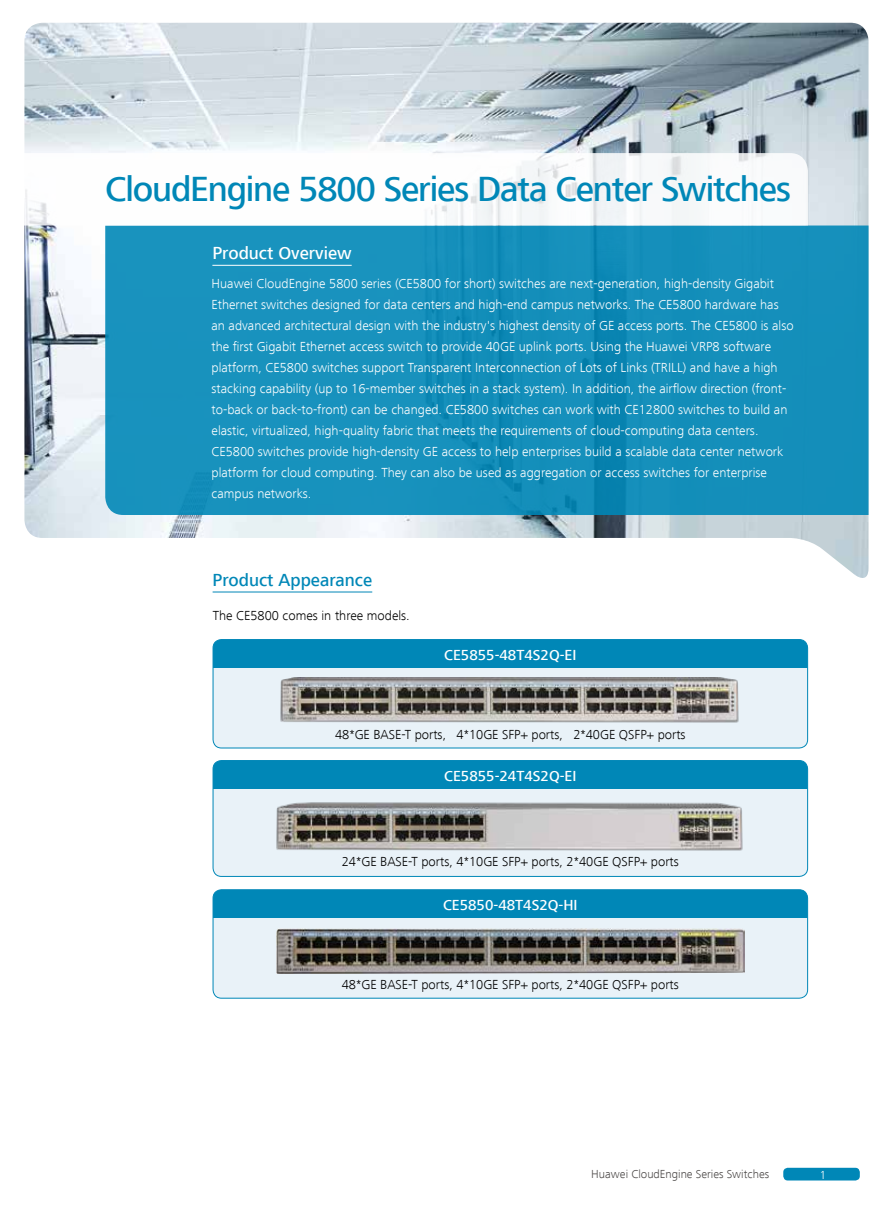
<style>
.page{position:relative;width:893px;height:1212px;background:#fff}
.page>*{position:absolute;margin:0;border:0;box-sizing:border-box;transform-origin:0 0}
.t1{font:500 36px "Frutiger Next LT";letter-spacing:-.03em;color:#0087b7}
.t2{font:500 18px "Frutiger Next LT";color:#0087b7}
.t3{font:500 18px "Frutiger Next LT";color:#fff}
.t4{font:500 15px "Frutiger Next LT";color:#fff}
.t5{font:300 13.5px/21px "Frutiger Next LT";color:#fff}
.t6{font:300 13.5px "Frutiger Next LT";color:#000}
.t7{font:300 12px "Frutiger Next LT";color:#4c4948}
.t8{font:300 12px "Frutiger Next LT";color:#fff}
</style>
<div class="page">
<img style="left:24px;top:23px;width:844px;height:555px">
<div style="left:105px;top:225px;width:763px;height:290px;background:#1690bc"></div>
<svg style="left:24px;top:153px;width:784px;height:72px"></svg>
<hr style="left:212px;top:265px;width:140px;height:1px;background:#fff">
<hr style="left:213px;top:592px;width:159px;height:1px;background:#0087b7">
<div style="left:213px;top:760px;width:595px;height:116px;background:#e9f2f8;border-radius:9px"></div>
<div style="left:213px;top:760px;width:595px;height:29px;background:#0087b7"></div>
<div style="left:213px;top:760px;width:595px;height:117px;border:1px solid #0087b7;border-radius:9px"></div>
<img style="left:276px;top:802px;width:467px;height:49px">
<div style="left:213px;top:639px;width:595px;height:109px;background:#e9f2f8;border-radius:9px"></div>
<div style="left:213px;top:639px;width:595px;height:29px;background:#0087b7"></div>
<div style="left:213px;top:639px;width:595px;height:109px;border:1px solid #0087b7;border-radius:9px"></div>
<img style="left:280px;top:678px;width:459px;height:45px">
<div style="left:213px;top:890px;width:595px;height:108px;background:#e9f2f8;border-radius:9px"></div>
<div style="left:213px;top:890px;width:595px;height:28px;background:#0087b7"></div>
<div style="left:213px;top:889px;width:595px;height:109px;border:1px solid #0087b7;border-radius:9px"></div>
<img style="left:276px;top:928px;width:468px;height:46px">
<div style="left:783px;top:1168px;width:77px;height:12px;background:#0087b7;border-radius:4px"></div>
<h1 class="t1" style="left:105px;top:169px;width:687px">CloudEngine 5800 Series Data Center Switches</h1>
<h2 class="t3" style="left:212px;top:243px;width:141px">Product Overview</h2>
<p class="t5" style="left:212px;top:273px;width:584px">Huawei CloudEngine 5800 series (CE5800 for short) switches are next-generation, high-density Gigabit Ethernet switches designed for data centers and high-end campus networks. The CE5800 hardware has an advanced architectural design with the industry's highest density of GE access ports. The CE5800 is also the first Gigabit Ethernet access switch to provide 40GE uplink ports. Using the Huawei VRP8 software platform, CE5800 switches support Transparent Interconnection of Lots of Links (TRILL) and have a high stacking capability (up to 16-member switches in a stack system). In addition, the airflow direction (front&shy;to-back or back-to-front) can be changed. CE5800 switches can work with CE12800 switches to build an elastic, virtualized, high-quality fabric that meets the requirements of cloud-computing data centers.<br>CE5800 switches provide high-density GE access to help enterprises build a scalable data center network platform for cloud computing. They can also be used as aggregation or access switches for enterprise campus networks.</p>
<h2 class="t2" style="left:213px;top:570px;width:161px">Product Appearance</h2>
<p class="t6" style="left:213px;top:608px;width:199px">The CE5800 comes in three models.</p>
<p class="t4" style="left:444px;top:646px;width:134px">CE5855-48T4S2Q-EI</p>
<p class="t6" style="left:335px;top:727px;width:352px">48*GE BASE-T ports, 4*10GE SFP+ ports, 2*40GE QSFP+ ports</p>
<p class="t4" style="left:444px;top:767px;width:134px">CE5855-24T4S2Q-EI</p>
<p class="t6" style="left:342px;top:854px;width:339px">24*GE BASE-T ports, 4*10GE SFP+ ports, 2*40GE QSFP+ ports</p>
<p class="t4" style="left:443px;top:897px;width:136px">CE5850-48T4S2Q-HI</p>
<p class="t6" style="left:342px;top:977px;width:339px">48*GE BASE-T ports, 4*10GE SFP+ ports, 2*40GE QSFP+ ports</p>
<p class="t7" style="left:591px;top:1167px;width:179px">Huawei CloudEngine Series Switches</p>
<p class="t8" style="left:820px;top:1168px;width:8px">1</p>
</div>
